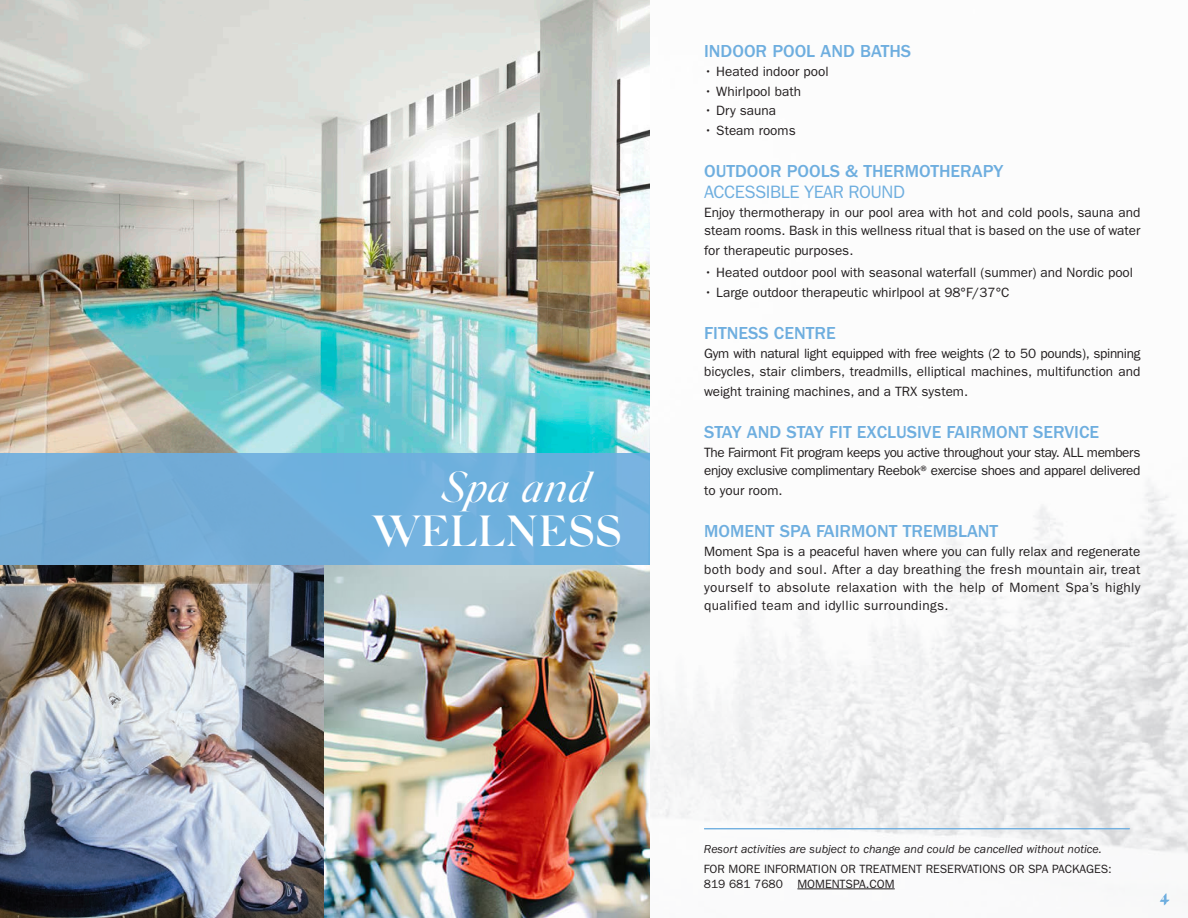
<style>
.page{position:relative;width:1188px;height:918px;background:#fff}
.page>*{position:absolute;margin:0;border:0;box-sizing:border-box;transform-origin:0 0}
.t1{font:500 43.5px "Silk Serif";color:#fff}
.t2{font:italic 43.5px "Silk Serif";letter-spacing:-.01em;color:#fff}
.t3{font:500 18px "ITC Franklin Gothic Std";color:#6eaedf}
.t4{font:18px "ITC Franklin Gothic Std";letter-spacing:-.025em;color:#6eaedf}
.t5{font:900 15px "Silk Serif";color:#6eaedf}
.t6{font:13.5px/18px "ITC Franklin Gothic Std";color:#231f20}
.t7{font:13.5px/18px "ITC Franklin Gothic Std";letter-spacing:-.025em;color:#231f20}
.t8{font:12px "ITC Franklin Gothic Std";color:#231f20}
.t9{font:italic 12px "ITC Franklin Gothic Std";color:#231f20}
</style>
<div class="page">
<img style="left:649px;top:0;width:539px;height:918px">
<img style="left:0;top:565px;width:325px;height:353px">
<img style="left:325px;top:565px;width:324px;height:353px">
<img style="left:0;top:0;width:649px;height:453px">
<div style="left:0;top:453px;width:649px;height:112px;background:#6eaedf"></div>
<hr style="left:797px;top:889px;width:98px;height:1px;background:#231f20">
<hr style="left:704px;top:828px;width:426px;height:1px;background:#6eaedf">
<p class="t2" style="left:441px;top:462px;width:151px">Spa and</p>
<p class="t1" style="left:372px;top:506px;width:251px">WELLNESS</p>
<h1 class="t2" style="left:471px;top:462px;width:114px">Sp et</h1>
<h1 class="t1" style="left:376px;top:506px;width:245px">BI N-ÊTRE</h1>
<p class="t3" style="left:704px;top:41px;width:209px">INDOOR POOL AND BATHS</p>
<p class="t6" style="left:704px;top:63px;width:126px">• Heated indoor pool</p>
<p class="t6" style="left:704px;top:82px;width:98px">• Whirlpool bath</p>
<p class="t6" style="left:704px;top:102px;width:73px">• Dry sauna</p>
<p class="t6" style="left:704px;top:121px;width:93px">• Steam rooms</p>
<p class="t3" style="left:704px;top:161px;width:301px">OUTDOOR POOLS &amp; THERMOTHERAPY</p>
<p class="t4" style="left:704px;top:181px;width:202px">ACCESSIBLE YEAR ROUND</p>
<p class="t6" style="left:704px;top:204px;width:438px">Enjoy thermotherapy in our pool area with hot and cold pools, sauna and steam rooms. Bask in this wellness ritual that is based on the use of water</p>
<p class="t6" style="left:704px;top:241px;width:151px">for therapeutic purposes.</p>
<p class="t6" style="left:704px;top:264px;width:431px">• Heated outdoor pool with seasonal waterfall (summer) and Nordic pool</p>
<p class="t6" style="left:704px;top:283px;width:307px">• Large outdoor therapeutic whirlpool at 98°F/37°C</p>
<p class="t3" style="left:704px;top:323px;width:133px">FITNESS CENTRE</p>
<p class="t6" style="left:704px;top:345px;width:438px">Gym with natural light equipped with free weights (2 to 50 pounds), spinning bicycles, stair climbers, treadmills, elliptical machines, multifunction and</p>
<p class="t6" style="left:704px;top:382px;width:265px">weight training machines, and a TRX system.</p>
<p class="t3" style="left:704px;top:422px;width:396px">STAY AND STAY FIT EXCLUSIVE FAIRMONT SERVICE</p>
<p class="t7" style="left:704px;top:444px;width:438px">The Fairmont Fit program keeps you active throughout your stay. ALL members enjoy exclusive complimentary Reebok®exercise shoes and apparel delivered</p>
<p class="t6" style="left:704px;top:481px;width:80px">to your room.</p>
<p class="t3" style="left:704px;top:521px;width:296px">MOMENT SPA FAIRMONT TREMBLANT</p>
<p class="t6" style="left:704px;top:543px;width:438px;text-align:justify">Moment Spa is a peaceful haven where you can fully relax and regenerate both body and soul. After a day breathing the fresh mountain air, treat yourself to absolute relaxation with the help of Moment Spa’s highly qualified team and idyllic surroundings.</p>
<p class="t9" style="left:704px;top:843px;width:399px">Resort activities are subject to change and could be cancelled without notice.</p>
<p class="t8" style="left:704px;top:862px;width:409px">FOR MORE INFORMATION OR TREATMENT RESERVATIONS OR SPA PACKAGES:</p>
<p class="t8" style="left:704px;top:877px;width:192px">819 681 7680 MOMENTSPA.COM</p>
<p class="t5" style="left:1160px;top:890px;width:11px">4</p>
</div>
